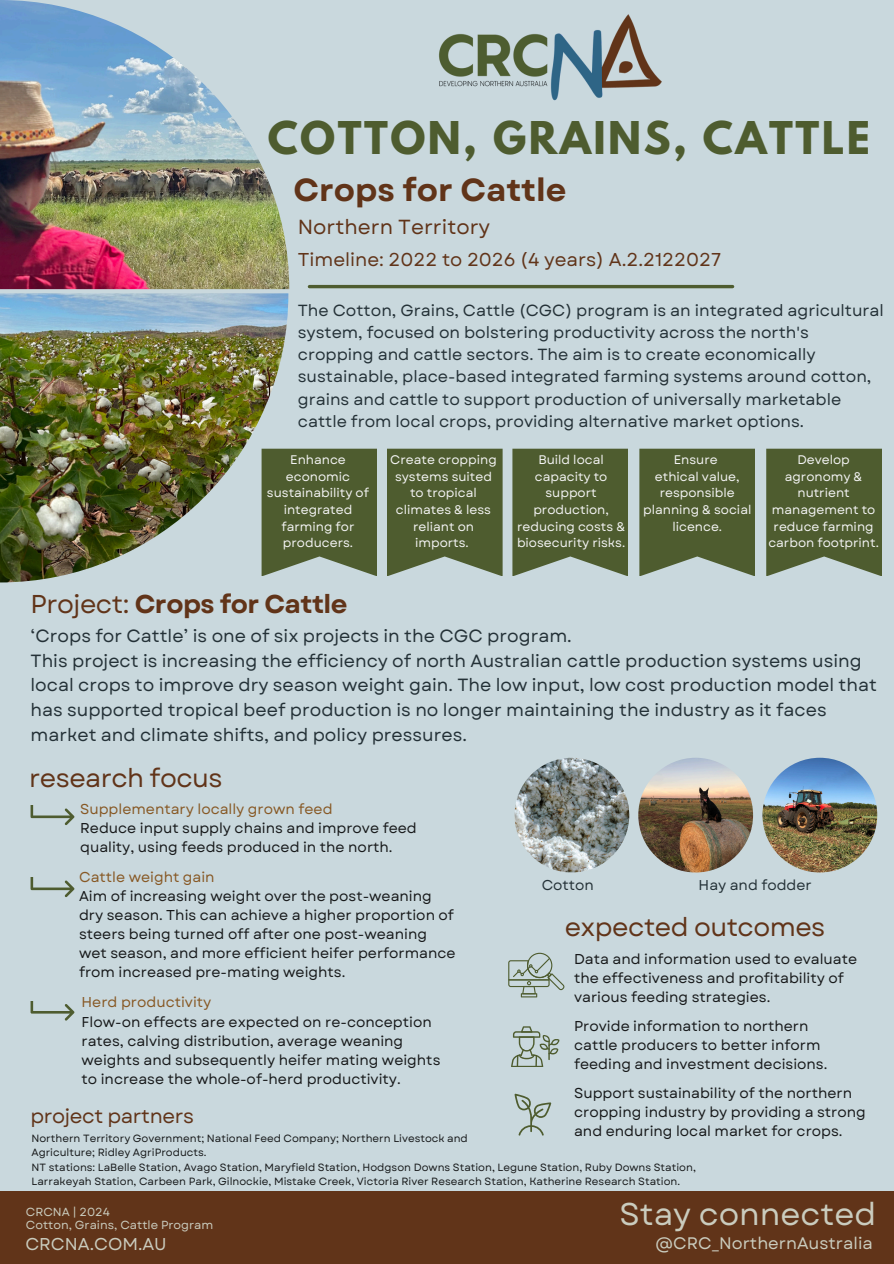
<style>
.page{position:relative;width:894px;height:1264px;background:#fff}
.page>*{position:absolute;margin:0;border:0;box-sizing:border-box;transform-origin:0 0}
.t1{font:700 39.9px "League Spartan";letter-spacing:.06em;color:#4e5c2f}
.t2{font:700 31.95px "Garet";color:#613419}
.t3{font:31.35px "Garet";color:#caccbe}
.t4{font:25.8px "Garet";letter-spacing:-.02em;color:#613419}
.t5{font:700 25.8px "Garet";letter-spacing:-.02em;color:#613419}
.t6{font:20.4px "Garet";color:#613419}
.t7{font:19.95px "Garet";letter-spacing:-.02em;color:#613419}
.t8{font:18.6px "Garet";color:#613419}
.t9{font:17.7px/24.8px "Garet";color:#243137}
.t10{font:17.1px "Garet";color:#caccbe}
.t11{font:16.65px "Garet";color:#caccbe}
.t12{font:16.05px/22.2px "Garet";color:#243137}
.t13{font:14.25px/19.2px "Garet";color:#17191a}
.t14{font:14.25px "Garet";color:#875824}
.t15{font:14.25px "Garet";color:#243137}
.t16{font:12.45px/16.6px "Garet";color:#f4f4f4;text-align:center}
.t17{font:11.7px "Garet";color:#caccbe}
.t18{font:10.5px/14.5px "Garet";color:#17191a}
.s1{font-weight:400}
</style>
<div class="page">
<div style="left:0;top:0;width:893px;height:1263px;background:#c9d8dd"></div>
<img style="left:439px;top:14px;width:222px;height:87px">
<div style="left:0;top:1191px;width:893px;height:72px;background:#613419"></div>
<img style="left:0;top:0;width:289px;height:289px">
<img style="left:0;top:293px;width:288px;height:289px">
<svg style="left:31px;top:805px;width:43px;height:20px"></svg>
<svg style="left:31px;top:877px;width:43px;height:20px"></svg>
<svg style="left:31px;top:1001px;width:43px;height:19px"></svg>
<svg style="left:520px;top:993px;width:17px;height:4px"></svg>
<svg style="left:508px;top:952px;width:56px;height:44px"></svg>
<svg style="left:511px;top:1026px;width:48px;height:40px"></svg>
<svg style="left:514px;top:1093px;width:37px;height:42px"></svg>
<img style="left:638px;top:757px;width:114px;height:115px;border-radius:50%">
<img style="left:762px;top:757px;width:115px;height:115px;border-radius:50%">
<img style="left:514px;top:757px;width:115px;height:115px;border-radius:50%">
<hr style="left:309px;top:285px;width:423px;height:3px;background:#4e5c2f">
<svg style="left:261px;top:448px;width:116px;height:128px;background:#58663d"></svg>
<svg style="left:387px;top:448px;width:115px;height:128px;background:#57653d"></svg>
<svg style="left:512px;top:448px;width:116px;height:128px;background:#58663d"></svg>
<svg style="left:639px;top:448px;width:116px;height:128px;background:#58663d"></svg>
<svg style="left:766px;top:448px;width:115px;height:128px;background:#58663d"></svg>
<p class="t1" style="left:268px;top:118px;width:603px">COTTON, GRAINS, CATTLE</p>
<p class="t2" style="left:293px;top:167px;width:274px">Crops for Cattle</p>
<p class="t6" style="left:298px;top:212px;width:194px">Northern Territory</p>
<p class="t8" style="left:298px;top:246px;width:424px">Timeline: 2022 to 2026 (4 years) A.2.2122027</p>
<p class="t12" style="left:298px;top:299px;width:587px">The Cotton, Grains, Cattle (CGC) program is an integrated agricultural system, focused on bolstering productivity across the north's cropping and cattle sectors. The aim is to create economically sustainable, place-based integrated farming systems around cotton, grains and cattle to support production of universally marketable cattle from local crops, providing alternative market options.</p>
<p class="t16" style="left:267px;top:451px;width:103px">Enhance economic sustainability of integrated farming for producers.</p>
<p class="t16" style="left:390px;top:451px;width:108px">Create cropping systems suited to tropical climates &amp; less reliant on imports.</p>
<p class="t16" style="left:517px;top:451px;width:110px">Build local capacity to support production, reducing costs &amp; biosecurity risks.</p>
<p class="t16" style="left:673px;top:451px;width:45px">Ensure</p>
<p class="t16" style="left:768px;top:451px;width:112px">Develop agronomy &amp; nutrient management to reduce farming carbon footprint.</p>
<p class="t16" style="left:643px;top:468px;width:110px">ethical value, responsible planning &amp; social licence.</p>
<h5 class="t5" style="left:31px;top:585px;width:318px"><span class="s1">Project:</span> Crops for Cattle</h5>
<p class="t9" style="left:31px;top:623px;width:542px">‘Crops for Cattle’ is one of six projects in the CGC program.</p>
<p class="t9" style="left:31px;top:648px;width:847px">This project is increasing the efficiency of north Australian cattle production systems using local crops to improve dry season weight gain. The low input, low cost production model that has supported tropical beef production is no longer maintaining the industry as it faces market and climate shifts, and policy pressures.</p>
<h2 class="t4" style="left:29px;top:759px;width:195px">research focus</h2>
<p class="t14" style="left:80px;top:798px;width:254px">Supplementary locally grown feed</p>
<p class="t13" style="left:80px;top:818px;width:338px">Reduce input supply chains and improve feed quality, using feeds produced in the north.</p>
<p class="t14" style="left:79px;top:866px;width:137px">Cattle weight gain</p>
<p class="t13" style="left:79px;top:886px;width:378px">Aim of increasing weight over the post-weaning dry season. This can achieve a higher proportion of steers being turned off after one post-weaning wet season, and more efficient heifer performance from increased pre-mating weights.</p>
<p class="t15" style="left:698px;top:874px;width:115px">Hay and fodder</p>
<p class="t15" style="left:541px;top:874px;width:54px">Cotton</p>
<h5 class="t4" style="left:564px;top:908px;width:262px">expected outcomes</h5>
<p class="t13" style="left:574px;top:949px;width:284px">Data and information used to evaluate the effectiveness and profitability of various feeding strategies.</p>
<p class="t13" style="left:574px;top:1016px;width:255px">Provide information to northern cattle producers to better inform feeding and investment decisions.</p>
<p class="t14" style="left:81px;top:992px;width:131px">Herd productivity</p>
<p class="t13" style="left:81px;top:1012px;width:360px">Flow-on effects are expected on re-conception rates, calving distribution, average weaning weights and subsequently heifer mating weights to increase the whole-of-herd productivity.</p>
<p class="t13" style="left:574px;top:1083px;width:293px">Support sustainability of the northern cropping industry by providing a strong and enduring local market for crops.</p>
<p class="t7" style="left:31px;top:1101px;width:165px">project partners</p>
<p class="t18" style="left:31px;top:1130px;width:438px">Northern Territory Government; National Feed Company; Northern Livestock and<br>Agriculture; Ridley AgriProducts.</p>
<p class="t18" style="left:32px;top:1160px;width:665px;line-height:14.1px">NT stations: LaBelle Station, Avago Station, Maryfield Station, Hodgson Downs Station, Legune Station, Ruby Downs Station,<br>Larrakeyah Station, Carbeen Park, Gilnockie, Mistake Creek, Victoria River Research Station, Katherine Research Station.</p>
<p class="t17" style="left:26px;top:1202px;width:85px">CRCNA | 2024</p>
<p class="t17" style="left:26px;top:1216px;width:189px">Cotton, Grains, Cattle Program</p>
<p class="t3" style="left:619px;top:1191px;width:258px">Stay connected</p>
<p class="t10" style="left:25px;top:1231px;width:143px">CRCNA.COM.AU</p>
<p class="t11" style="left:655px;top:1231px;width:219px">@CRC_NorthernAustralia</p>
</div>
